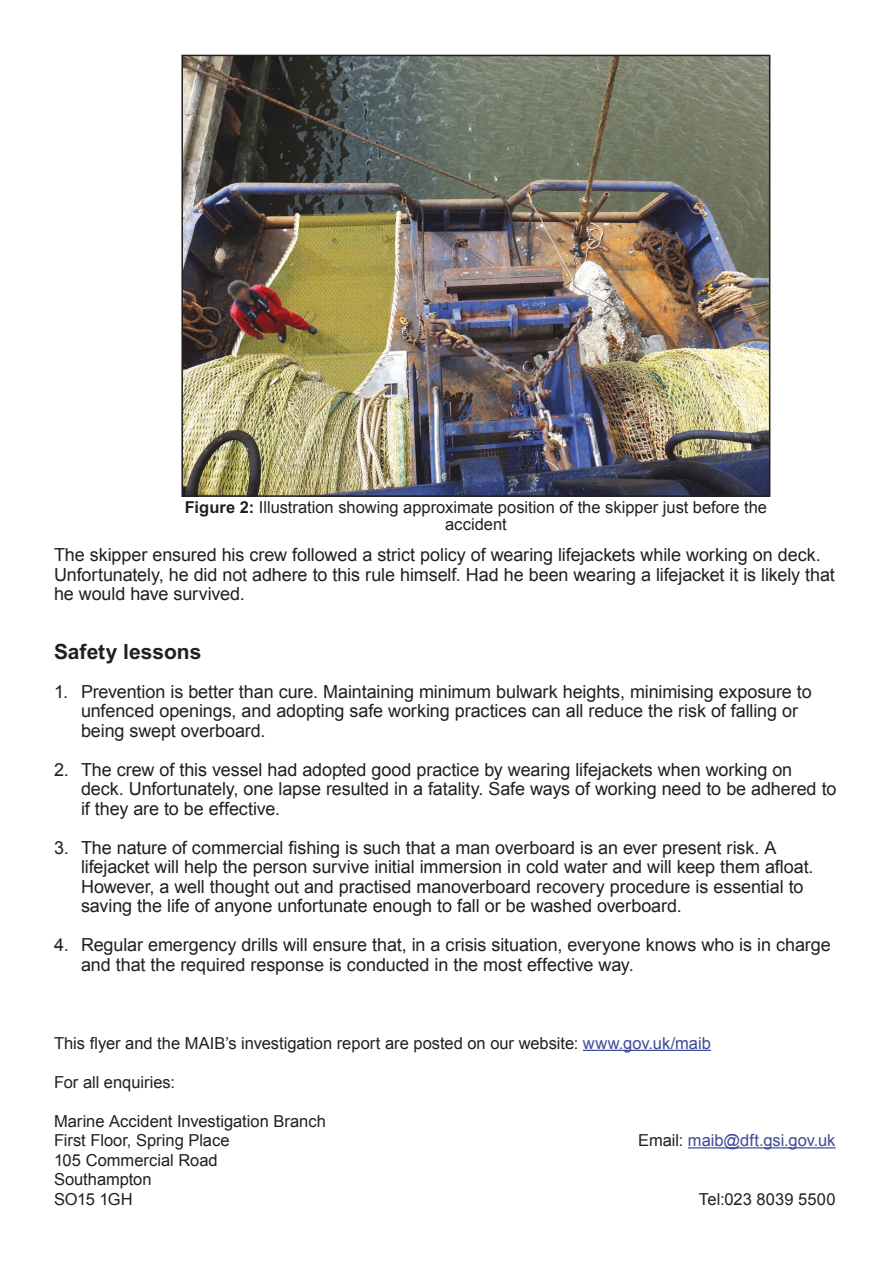
<style>
.page{position:relative;width:893px;height:1263px;background:#fff}
.page>*{position:absolute;margin:0;border:0;box-sizing:border-box;transform-origin:0 0}
.Flyer_Sub_Headers{font:700 21px "Arial";color:#231f20}
.Flyer_Main_Body_Text{font:18px/19.5px "Arial MT2";letter-spacing:-.005em;color:#231f20}
.Flyer_telephone_bloc{font:16.5px/19.5px "Arial MT2";color:#231f20}
.Figure_Caption{font:16.5px/16.5px "Arial MT2";color:#231f20;text-align:center}
.Flyer_telephone_bloc-2{font:16.5px "Arial MT2";color:#3d4999}
.s1{font-family:"Arial";font-weight:700}
.s2{color:#3d4999}
.s3{color:#231f20}
</style>
<div class="page">
<hr style="left:583px;top:1050px;width:128px;height:1px;background:#3d4999">
<hr style="left:688px;top:1147px;width:148px;height:1px;background:#3d4999">
<img style="left:184px;top:58px;width:583px;height:436px">
<div style="left:181px;top:55px;width:589px;height:442px;border:2px solid #231f20"></div>
<p class="Figure_Caption" style="left:185px;top:499px;width:584px"><span class="s1">Figure 2:</span> Illustration showing approximate position of the skipper just before the accident</p>
<p class="Flyer_Main_Body_Text" style="left:54px;top:545px;width:782px">The skipper ensured his crew followed a strict policy of wearing lifejackets while working on deck.<br>Unfortunately, he did not adhere to this rule himself. Had he been wearing a lifejacket it is likely that he would have survived.</p>
<h3 class="Flyer_Sub_Headers" style="left:54px;top:637px;width:149px">Safety lessons</h3>
<p class="Flyer_Main_Body_Text" style="left:81px;top:682px;width:732px;text-indent:-27px">1. Prevention is better than cure. Maintaining minimum bulwark heights, minimising exposure to unfenced openings, and adopting safe working practices can all reduce the risk of falling or being swept overboard.</p>
<p class="Flyer_Main_Body_Text" style="left:81px;top:760px;width:757px;text-indent:-27px">2. The crew of this vessel had adopted good practice by wearing lifejackets when working on deck. Unfortunately, one lapse resulted in a fatality. Safe ways of working need to be adhered to if they are to be effective.</p>
<p class="Flyer_Main_Body_Text" style="left:81px;top:838px;width:734px;text-indent:-27px">3. The nature of commercial fishing is such that a man overboard is an ever present risk. A lifejacket will help the person survive initial immersion in cold water and will keep them afloat.<br>However, a well thought out and practised manoverboard recovery procedure is essential to saving the life of anyone unfortunate enough to fall or be washed overboard.</p>
<p class="Flyer_Main_Body_Text" style="left:81px;top:935px;width:751px;text-indent:-27px">4. Regular emergency drills will ensure that, in a crisis situation, everyone knows who is in charge and that the required response is conducted in the most effective way.</p>
<p class="Flyer_telephone_bloc" style="left:54px;top:1033px;width:658px">This flyer and the MAIB’s investigation report are posted on our website: <span class="s2">www.gov.uk/maib</span></p>
<p class="Flyer_telephone_bloc" style="left:54px;top:1072px;width:123px">For all enquiries:</p>
<p class="Flyer_telephone_bloc" style="left:54px;top:1111px;width:273px">Marine Accident Investigation Branch</p>
<p class="Flyer_telephone_bloc" style="left:54px;top:1131px;width:177px">First Floor, Spring Place</p>
<p class="Flyer_telephone_bloc-2" style="left:638px;top:1129px;width:199px"><span class="s3">Email:</span> maib@dft.gsi.gov.uk</p>
<p class="Flyer_telephone_bloc" style="left:54px;top:1150px;width:165px">105 Commercial Road<br>Southampton</p>
<p class="Flyer_telephone_bloc" style="left:54px;top:1189px;width:80px">SO15 1GH</p>
<p class="Flyer_telephone_bloc" style="left:699px;top:1189px;width:138px">Tel:023 8039 5500</p>
</div>
